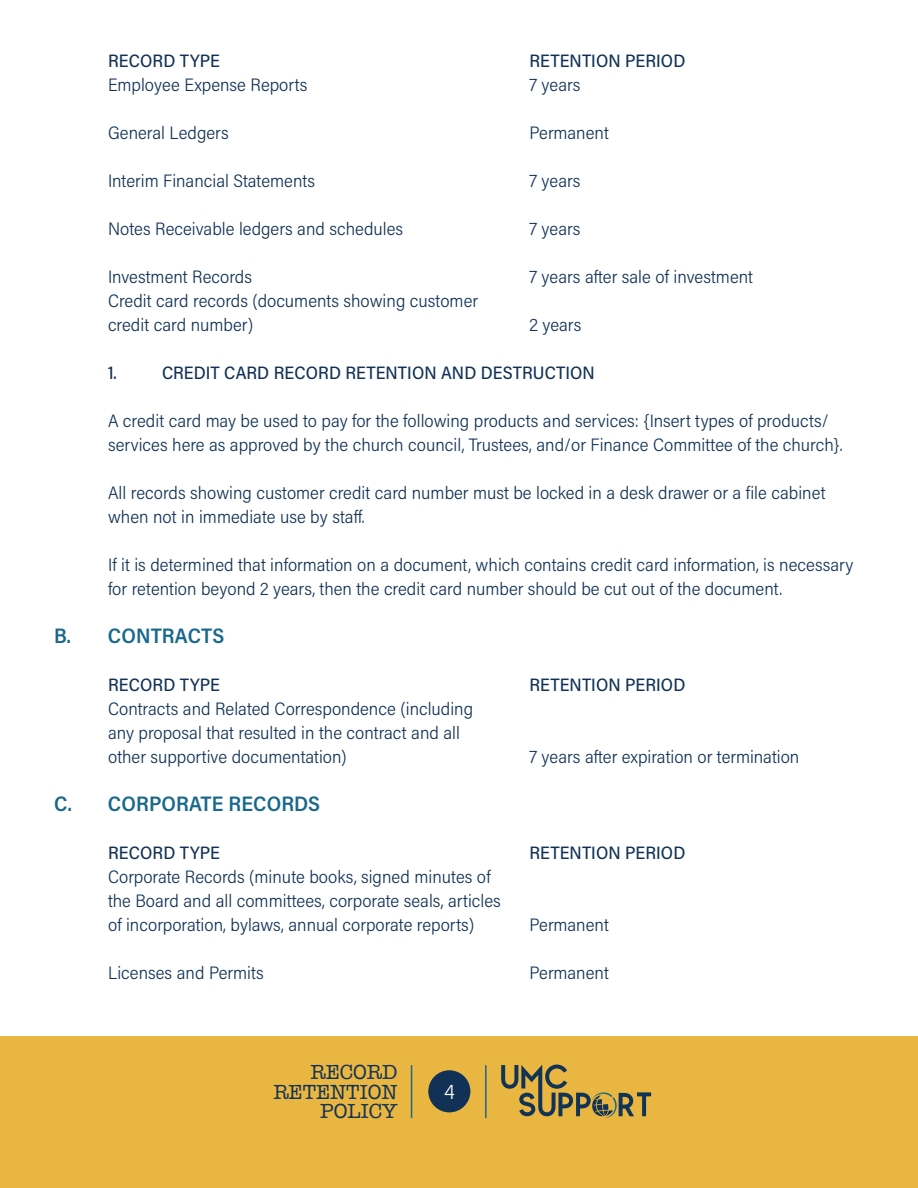
<style>
.page{position:relative;width:918px;height:1188px;background:#fff}
.page>*{position:absolute;margin:0;border:0;box-sizing:border-box;transform-origin:0 0}
.t1{font:600 21px "Acumin Pro Semi Cond";letter-spacing:.005em;color:#18688c}
.t2{font:21px/19.5px "American Typewriter";color:#113256;text-align:right}
.t3{font:300 21px "Acumin Pro Semi Cond";color:#fff}
.t4{font:300 18px/24px "Acumin Pro Semi Cond";color:#113256}
.t5{font:500 18px "Acumin Pro Semi Cond";letter-spacing:.005em;color:#113256}
</style>
<div class="page">
<div style="left:0;top:1037px;width:918px;height:151px;background:#e9b642"></div>
<div style="left:428px;top:1070px;width:42px;height:42px;background:#113256;border-radius:50%"></div>
<svg style="left:501px;top:1065px;width:150px;height:53px"></svg>
<hr style="left:411px;top:1065px;width:1px;height:53px;background:#18688c">
<hr style="left:485px;top:1065px;width:2px;height:53px;background:#18688c">
<p class="t5" style="left:108px;top:48px;width:113px">RECORD TYPE</p>
<p class="t5" style="left:530px;top:48px;width:157px">RETENTION PERIOD</p>
<p class="t4" style="left:108px;top:72px;width:201px">Employee Expense Reports</p>
<p class="t4" style="left:530px;top:72px;width:53px">7 years</p>
<p class="t4" style="left:108px;top:120px;width:122px">General Ledgers</p>
<p class="t4" style="left:530px;top:120px;width:81px">Permanent</p>
<p class="t4" style="left:108px;top:168px;width:209px">Interim Financial Statements</p>
<p class="t4" style="left:530px;top:168px;width:53px">7 years</p>
<p class="t4" style="left:108px;top:216px;width:297px">Notes Receivable ledgers and schedules</p>
<p class="t4" style="left:530px;top:216px;width:53px">7 years</p>
<p class="t4" style="left:108px;top:264px;width:146px">Investment Records</p>
<p class="t4" style="left:530px;top:264px;width:225px">7 years after sale of investment</p>
<p class="t4" style="left:108px;top:288px;width:372px">Credit card records (documents showing customer</p>
<p class="t4" style="left:108px;top:312px;width:147px">credit card number)</p>
<p class="t4" style="left:530px;top:312px;width:53px">2 years</p>
<p class="t5" style="left:108px;top:360px;width:10px">1.</p>
<p class="t5" style="left:162px;top:360px;width:434px">CREDIT CARD RECORD RETENTION AND DESTRUCTION</p>
<p class="t4" style="left:108px;top:408px;width:736px">A credit card may be used to pay for the following products and services: {Insert types of products/ services here as approved by the church council, Trustees, and/or Finance Committee of the church}.</p>
<p class="t4" style="left:108px;top:480px;width:719px">All records showing customer credit card number must be locked in a desk drawer or a file cabinet when not in immediate use by staff.</p>
<p class="t4" style="left:108px;top:552px;width:747px">If it is determined that information on a document, which contains credit card information, is necessary for retention beyond 2 years, then the credit card number should be cut out of the document.</p>
<p class="t1" style="left:54px;top:621px;width:172px">B. CONTRACTS</p>
<p class="t5" style="left:108px;top:672px;width:113px">RECORD TYPE</p>
<p class="t5" style="left:530px;top:672px;width:157px">RETENTION PERIOD</p>
<p class="t4" style="left:108px;top:696px;width:367px">Contracts and Related Correspondence (including</p>
<p class="t4" style="left:108px;top:720px;width:354px">any proposal that resulted in the contract and all</p>
<p class="t4" style="left:108px;top:744px;width:240px">other supportive documentation)</p>
<p class="t4" style="left:530px;top:744px;width:271px">7 years after expiration or termination</p>
<p class="t1" style="left:54px;top:789px;width:268px">C. CORPORATE RECORDS</p>
<p class="t5" style="left:108px;top:840px;width:113px">RECORD TYPE</p>
<p class="t5" style="left:530px;top:840px;width:157px">RETENTION PERIOD</p>
<p class="t4" style="left:108px;top:864px;width:384px">Corporate Records (minute books, signed minutes of</p>
<p class="t4" style="left:108px;top:888px;width:394px">the Board and all committees, corporate seals, articles</p>
<p class="t4" style="left:108px;top:912px;width:368px">of incorporation, bylaws, annual corporate reports)</p>
<p class="t4" style="left:530px;top:912px;width:81px">Permanent</p>
<p class="t4" style="left:108px;top:960px;width:157px">Licenses and Permits</p>
<p class="t4" style="left:530px;top:960px;width:81px">Permanent</p>
<p class="t2" style="left:273px;top:1062px;width:126px">RECORD<br>RETENTION<br>POLICY</p>
<p class="t3" style="left:444px;top:1077px;width:12px">4</p>
</div>
